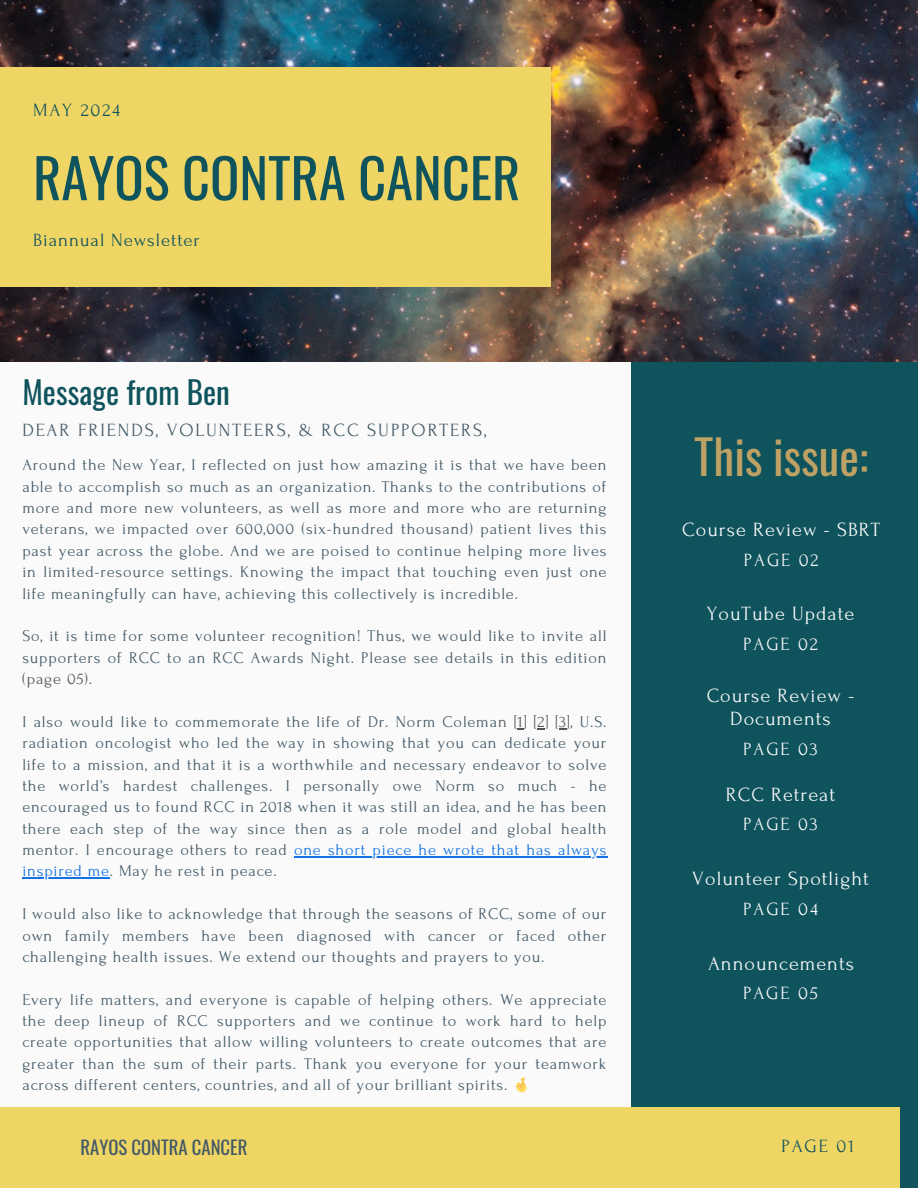
<style>
.page{position:relative;width:918px;height:1188px;background:#fafafa}
.page>*{position:absolute;margin:0;border:0;box-sizing:border-box;transform-origin:0 0}
.t1{font:54.45px "Oswald";color:#0f535d}
.t2{font:46.65px "Oswald";color:#bea164}
.t3{font:31.2px "Oswald";color:#0f535d}
.t4{font:20.1px/23.7px "Forum";letter-spacing:.05em;color:#fafafa;text-align:center}
.t5{font:18.6px "Forum";letter-spacing:.1em;color:#435967}
.t6{font:18.6px "Forum";letter-spacing:.1em;color:#fafafa}
.t7{font:18.6px "Forum";letter-spacing:.05em;color:#0f535d}
.t8{font:18.6px "Oswald";color:#435967}
.t9{font:16.35px/21.3px "Forum";letter-spacing:.05em;color:#435967;text-align:justify}
.s1{color:#545454}
.s2{color:#1272e4}
</style>
<div class="page">
<div style="left:631px;top:342px;width:287px;height:846px;background:#0f535d"></div>
<img style="left:0;top:0;width:918px;height:362px">
<hr style="left:294px;top:856px;width:313px;height:1px;background:#1272e4">
<hr style="left:22px;top:878px;width:88px;height:1px;background:#1272e4">
<div style="left:0;top:67px;width:550px;height:219px;background:#eed564"></div>
<div style="left:0;top:1107px;width:900px;height:81px;background:#eed564"></div>
<h5 class="t7" style="left:33px;top:100px;width:89px">MAY 2024</h5>
<h4 class="t1" style="left:33px;top:135px;width:489px">RAYOS CONTRA CANCER</h4>
<h4 class="t7" style="left:33px;top:230px;width:168px">Biannual Newsletter</h4>
<h4 class="t3" style="left:22px;top:368px;width:209px">Message from Ben</h4>
<h1 class="t5" style="left:22px;top:420px;width:465px">DEAR FRIENDS, VOLUNTEERS, &amp; RCC SUPPORTERS,</h1>
<h5 class="t9" style="left:22px;top:455px;width:586px">Around the New Year, I reflected on just how amazing it is that we have been able to accomplish so much as an organization. Thanks to the contributions of more and more new volunteers, as well as more and more who are returning veterans, we impacted over 600,000 (six-hundred thousand) patient lives this past year across the globe. And we are poised to continue helping more lives in limited-resource settings. Knowing the impact that touching even just one life meaningfully can have, achieving this collectively is incredible.</h5>
<h2 class="t9" style="left:22px;top:626px;width:586px">So, it is time for some volunteer recognition! Thus, we would like to invite all supporters of RCC to an RCC Awards Night. Please see details in this edition <span class="s1">(page 05).</span></h2>
<h5 class="t9" style="left:22px;top:711px;width:586px">I also would like to commemorate the life of Dr. Norm Colema<span class="s1">n [1] [2] [3],</span> U.S. radiation oncologist who led the way in showing that you can dedicate your life to a mission, and that it is a worthwhile and necessary endeavor to solve the world’s hardest challenges. I personally owe Norm so much - he encouraged us to found RCC in 2018 when it was still an idea, and he has been there each step of the way since then as a role model and global health mentor. I encourage others to read <span class="s2">one short piece he wrote that has always</span></h5>
<h5 class="t9" style="left:22px;top:861px;width:256px"><span class="s2">inspired me</span>. May he rest in peace.</h5>
<h5 class="t9" style="left:22px;top:904px;width:586px">I would also like to acknowledge that through the seasons of RCC, some of our own family members have been diagnosed with cancer or faced other challenging health issues. We extend our thoughts and prayers to you.</h5>
<h5 class="t9" style="left:22px;top:989px;width:586px">Every life matters, and everyone is capable of helping others. We appreciate the deep lineup of RCC supporters and we continue to work hard to help create opportunities that allow willing volunteers to create outcomes that are greater than the sum of their parts. Thank you everyone for your teamwork across different centers, countries, and all of your brilliant spirits.</h5>
<h5 class="t2" style="left:694px;top:420px;width:175px">This issue:</h5>
<h4 class="t4" style="left:682px;top:518px;width:199px">Course Review - SBRT</h4>
<h5 class="t6" style="left:744px;top:550px;width:76px">PAGE 02</h5>
<h4 class="t4" style="left:707px;top:602px;width:149px">YouTube Update</h4>
<h3 class="t6" style="left:743px;top:634px;width:76px">PAGE 02</h3>
<h4 class="t4" style="left:707px;top:684px;width:149px">Course Review -<br>Documents</h4>
<p class="t6" style="left:743px;top:739px;width:76px">PAGE 03</p>
<p class="t4" style="left:726px;top:783px;width:111px">RCC Retreat</p>
<p class="t6" style="left:743px;top:814px;width:76px">PAGE 03</p>
<p class="t4" style="left:692px;top:867px;width:178px">Volunteer Spotlight</p>
<p class="t6" style="left:743px;top:899px;width:76px">PAGE 04</p>
<h4 class="t4" style="left:708px;top:952px;width:147px">Announcements</h4>
<h4 class="t6" style="left:743px;top:984px;width:76px">PAGE 05</h4>
<h4 class="t8" style="left:81px;top:1133px;width:168px">RAYOS CONTRA CANCER</h4>
<h5 class="t7" style="left:781px;top:1136px;width:74px">PAGE 01</h5>
</div>
